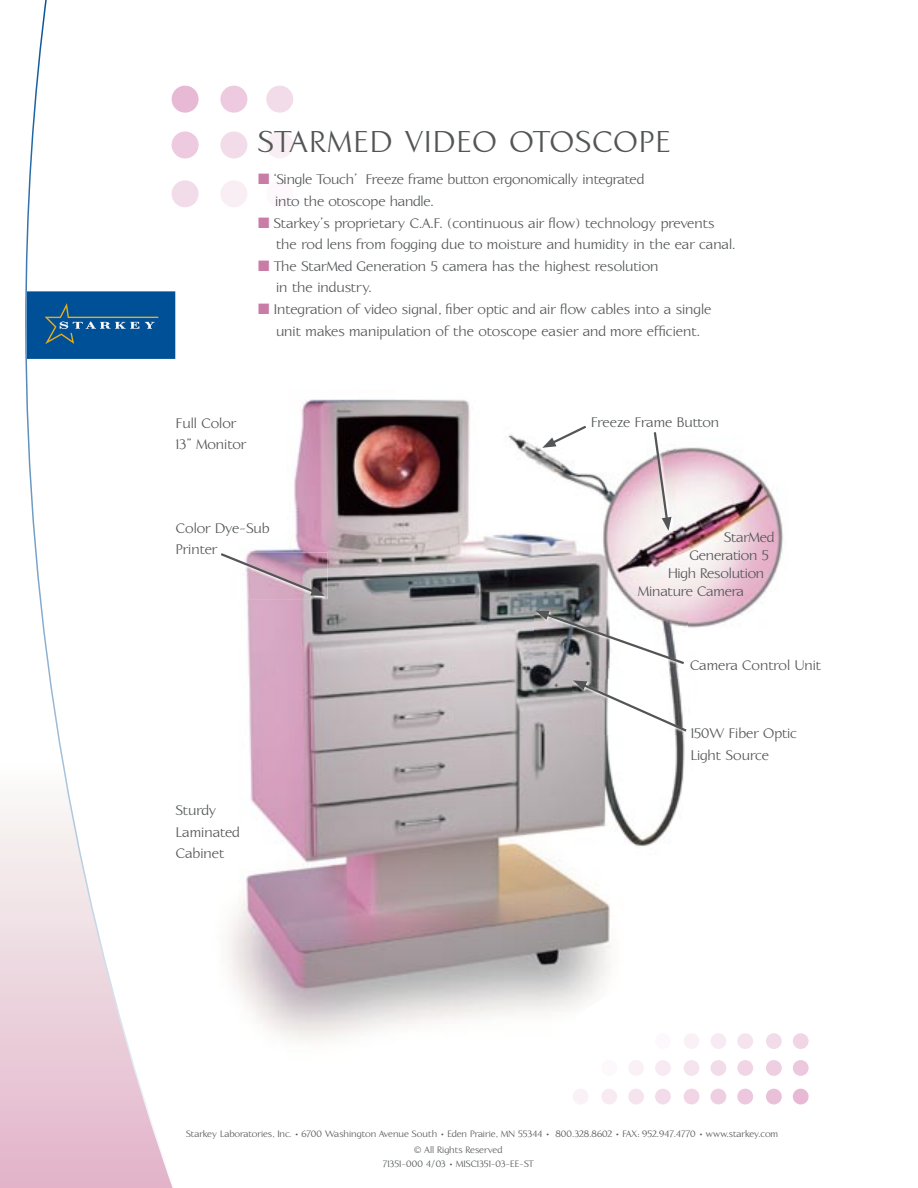
<style>
.page{position:relative;width:918px;height:1188px;background:#fff}
.page>*{position:absolute;margin:0;border:0;box-sizing:border-box;transform-origin:0 0}
.t1{font:39px "Aperto";letter-spacing:.04em;color:#535557}
.t2{font:18px/21.6px "Aperto";color:#535557}
.t3{font:12px/14.4px "Aperto";color:#535557;text-align:center}
.s1{color:#c87ca6}
</style>
<div class="page">
<svg style="left:0;top:804px;width:25px;height:384px;background:#ecd4dd"></svg>
<svg style="left:25px;top:0;width:154px;height:1188px"></svg>
<div style="left:793px;top:1089px;width:16px;height:15px;background:#e7b9d4;border-radius:50%"></div>
<div style="left:766px;top:1089px;width:16px;height:15px;background:#e9c0d8;border-radius:50%"></div>
<div style="left:737px;top:1089px;width:16px;height:15px;background:#ecc7dd;border-radius:50%"></div>
<div style="left:793px;top:1033px;width:16px;height:16px;background:#f1d5e5;border-radius:50%"></div>
<div style="left:793px;top:1060px;width:16px;height:16px;background:#ecc7dd;border-radius:50%"></div>
<div style="left:710px;top:1089px;width:16px;height:15px;background:#eecee1;border-radius:50%"></div>
<div style="left:684px;top:1089px;width:15px;height:15px;background:#f1d5e5;border-radius:50%"></div>
<div style="left:655px;top:1089px;width:16px;height:15px;background:#f3dcea;border-radius:50%"></div>
<div style="left:628px;top:1089px;width:16px;height:15px;background:#f5e3ee;border-radius:50%"></div>
<div style="left:601px;top:1089px;width:16px;height:15px;background:#f8eaf2;border-radius:50%"></div>
<div style="left:573px;top:1089px;width:16px;height:15px;background:#faf1f6;border-radius:50%"></div>
<div style="left:172px;top:86px;width:27px;height:27px;background:#e7b9d4;border-radius:50%"></div>
<div style="left:172px;top:131px;width:27px;height:27px;background:#edcadf;border-radius:50%"></div>
<div style="left:172px;top:180px;width:27px;height:27px;background:#f3dcea;border-radius:50%"></div>
<div style="left:266px;top:86px;width:27px;height:27px;background:#f3dcea;border-radius:50%"></div>
<div style="left:220px;top:86px;width:27px;height:27px;background:#edcadf;border-radius:50%"></div>
<div style="left:266px;top:131px;width:27px;height:27px;background:#f9eef4;border-radius:50%"></div>
<div style="left:220px;top:131px;width:27px;height:27px;background:#f3dcea;border-radius:50%"></div>
<div style="left:266px;top:180px;width:27px;height:27px;background:#fdf8fb;border-radius:50%"></div>
<div style="left:220px;top:180px;width:27px;height:27px;background:#f9eef4;border-radius:50%"></div>
<img style="left:228px;top:399px;width:555px;height:677px">
<svg style="left:542px;top:426px;width:44px;height:22px"></svg>
<img style="left:653px;top:432px;width:22px;height:100px">
<img style="left:653px;top:532px;width:22px;height:2px">
<svg style="left:654px;top:432px;width:17px;height:99px"></svg>
<img style="left:535px;top:610px;width:152px;height:57px">
<svg style="left:535px;top:611px;width:149px;height:53px"></svg>
<img style="left:573px;top:680px;width:117px;height:55px">
<svg style="left:573px;top:680px;width:114px;height:52px"></svg>
<img style="left:230px;top:553px;width:98px;height:46px">
<svg style="left:221px;top:553px;width:104px;height:43px"></svg>
<h1 class="t1" style="left:258px;top:124px;width:414px">STARMED VIDEO OTOSCOPE</h1>
<p class="t2" style="left:275px;top:169px;width:370px;text-indent:-17px"><span class="s1">■</span> ‘Single Touch’ Freeze frame button ergonomically integrated into the otoscope handle.</p>
<p class="t2" style="left:276px;top:212px;width:461px;text-indent:-18px"><span class="s1">■</span> Starkey’s proprietary C.A.F. (continuous air flow) technology prevents the rod lens from fogging due to moisture and humidity in the ear canal.</p>
<p class="t2" style="left:276px;top:256px;width:384px;text-indent:-18px"><span class="s1">■</span> The StarMed Generation 5 camera has the highest resolution in the industry.</p>
<p class="t2" style="left:258px;top:299px;width:455px;text-align:center"><span class="s1">■</span> Integration of video signal, fiber optic and air flow cables into a single unit makes manipulation of the otoscope easier and more efficient.</p>
<p class="t2" style="left:176px;top:413px;width:72px">Full Color<br>13” Monitor</p>
<p class="t2" style="left:591px;top:412px;width:130px">Freeze Frame Button</p>
<p class="t2" style="left:176px;top:517px;width:95px">Color Dye-Sub<br>Printer</p>
<p class="t2" style="left:176px;top:800px;width:65px">Sturdy<br>Laminated<br>Cabinet</p>
<p class="t2" style="left:724px;top:527px;width:52px">StarMed</p>
<p class="t2" style="left:690px;top:545px;width:81px">Generation 5</p>
<p class="t2" style="left:668px;top:563px;width:98px">High Resolution</p>
<p class="t2" style="left:638px;top:581px;width:108px">Minature Camera</p>
<p class="t2" style="left:690px;top:655px;width:133px">Camera Control Unit</p>
<p class="t2" style="left:691px;top:723px;width:107px">150W Fiber Optic<br>Light Source</p>
<p class="t3" style="left:186px;top:1126px;width:594px">Starkey Laboratories, Inc. • 6700 Washington Avenue South • Eden Prairie, MN 55344 • 800.328.8602 • FAX: 952.947.4770 • www.starkey.com</p>
<p class="t3" style="left:383px;top:1143px;width:153px">© All Rights Reserved<br>71351-000 4/03 • MISC1351-03-EE-ST</p>
</div>
